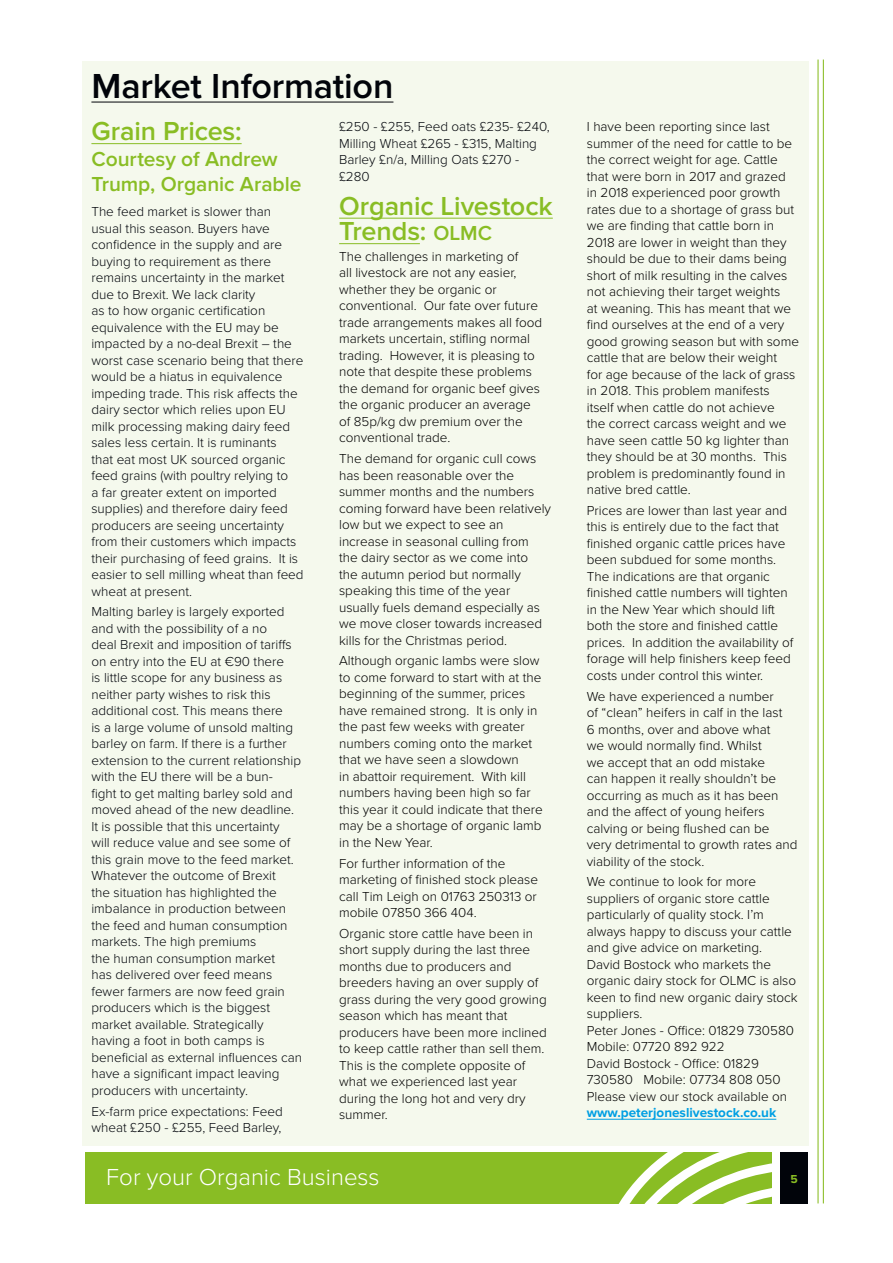
<style>
.page{position:relative;width:893px;height:1263px;background:#fff}
.page>*{position:absolute;margin:0;border:0;box-sizing:border-box;transform-origin:0 0}
.t1{font:600 36px "Proxima Nova";letter-spacing:-.01em;color:#01040a}
.t2{font:600 27px/25.5px "Proxima Nova";letter-spacing:-.005em;color:#89bd24}
.t3{font:300 24px "Proxima Nova";color:#fff}
.t4{font:600 21px/25.5px "Proxima Nova";letter-spacing:-.005em;color:#89bd24}
.t5{font:300 13.5px/16.5px "Proxima Nova";color:#000}
.t6{font:300 13.5px/16.5px "Proxima Nova";color:#01040a}
.t7{font:700 12px "Proxima Nova";color:#89bd24}
.s1{font-size:21px}
.s2{font-weight:700;color:#009fe3}
</style>
<div class="page">
<div style="left:780px;top:1152px;width:28px;height:51px;background:#01040a"></div>
<div style="left:85px;top:1152px;width:687px;height:51px;background:#89bd24"></div>
<svg style="left:619px;top:1152px;width:153px;height:51px"></svg>
<hr style="left:823px;top:60px;width:1px;height:1143px;background:#89bd24">
<hr style="left:817px;top:60px;width:2px;height:1143px;background:#89bd24">
<div style="left:83px;top:61px;width:726px;height:1084px;background:#f5f9ed"></div>
<hr style="left:91px;top:102px;width:302px;height:1px;background:#01040a">
<hr style="left:91px;top:143px;width:151px;height:1px;background:#89bd24">
<hr style="left:339px;top:218px;width:214px;height:1px;background:#89bd24">
<hr style="left:339px;top:243px;width:81px;height:1px;background:#89bd24">
<hr style="left:587px;top:1119px;width:189px;height:1px;background:#009fe3">
<p class="t1" style="left:91px;top:65px;width:303px">Market Information</p>
<p class="t2" style="left:91px;top:119px;width:152px">Grain Prices:</p>
<p class="t4" style="left:91px;top:147px;width:212px">Courtesy of Andrew<br>Trump, Organic Arable</p>
<p class="t6" style="left:91px;top:204px;width:214px">The feed market is slower than usual this season. Buyers have confidence in the supply and are buying to requirement as there remains uncertainty in the market due to Brexit. We lack clarity<br>as to how organic certification equivalence with the EU may be impacted by a no-deal Brexit – the worst case scenario being that there would be a hiatus in equivalence impeding trade. This risk affects the dairy sector which relies upon EU milk processing making dairy feed sales less certain. It is ruminants<br>that eat most UK sourced organic feed grains (with poultry relying to<br>a far greater extent on imported supplies) and therefore dairy feed producers are seeing uncertainty from their customers which impacts their purchasing of feed grains. It is easier to sell milling wheat than feed wheat at present.</p>
<p class="t6" style="left:91px;top:604px;width:212px">Malting barley is largely exported and with the possibility of a no<br>deal Brexit and imposition of tariffs on entry into the EU at €90 there<br>is little scope for any business as neither party wishes to risk this additional cost. This means there<br>is a large volume of unsold malting barley on farm. If there is a further extension to the current relationship with the EU there will be a bun-<br>fight to get malting barley sold and moved ahead of the new deadline.<br>It is possible that this uncertainty<br>will reduce value and see some of this grain move to the feed market.<br>Whatever the outcome of Brexit<br>the situation has highlighted the imbalance in production between the feed and human consumption markets. The high premiums<br>the human consumption market<br>has delivered over feed means fewer farmers are now feed grain producers which is the biggest market available. Strategically having a foot in both camps is beneficial as external influences can have a significant impact leaving producers with uncertainty.</p>
<p class="t6" style="left:91px;top:1103px;width:193px">Ex-farm price expectations: Feed wheat £250 - £255, Feed Barley,</p>
<p class="t6" style="left:339px;top:119px;width:212px">£250 - £255, Feed oats £235- £240,<br>Milling Wheat £265 - £315, Malting<br>Barley £n/a, Milling Oats £270 - £280</p>
<p class="t2" style="left:339px;top:194px;width:215px">Organic Livestock<br>Trends: <span class="s1">OLMC</span></p>
<p class="t5" style="left:339px;top:248px;width:204px">The challenges in marketing of<br>all livestock are not any easier, whether they be organic or conventional. Our fate over future trade arrangements makes all food markets uncertain, stifling normal trading. However, it is pleasing to note that despite these problems the demand for organic beef gives the organic producer an average of 85p/kg dw premium over the conventional trade.</p>
<p class="t5" style="left:339px;top:451px;width:213px">The demand for organic cull cows has been reasonable over the summer months and the numbers coming forward have been relatively low but we expect to see an increase in seasonal culling from<br>the dairy sector as we come into<br>the autumn period but normally speaking this time of the year usually fuels demand especially as we move closer towards increased kills for the Christmas period.</p>
<p class="t5" style="left:339px;top:653px;width:205px">Although organic lambs were slow to come forward to start with at the beginning of the summer, prices have remained strong. It is only in the past few weeks with greater numbers coming onto the market that we have seen a slowdown<br>in abattoir requirement. With kill numbers having been high so far this year it could indicate that there may be a shortage of organic lamb in the New Year.</p>
<p class="t5" style="left:339px;top:855px;width:200px">For further information of the marketing of finished stock please call Tim Leigh on 01763 250313 or mobile 07850 366 404.</p>
<p class="t5" style="left:339px;top:925px;width:209px">Organic store cattle have been in short supply during the last three months due to producers and breeders having an over supply of grass during the very good growing season which has meant that producers have been more inclined to keep cattle rather than sell them.<br>This is the complete opposite of what we experienced last year during the long hot and very dry summer.</p>
<p class="t5" style="left:587px;top:119px;width:214px">I have been reporting since last summer of the need for cattle to be the correct weight for age. Cattle that were born in 2017 and grazed in 2018 experienced poor growth rates due to a shortage of grass but we are finding that cattle born in<br>2018 are lower in weight than they should be due to their dams being short of milk resulting in the calves not achieving their target weights<br>at weaning. This has meant that we find ourselves at the end of a very good growing season but with some cattle that are below their weight<br>for age because of the lack of grass in 2018. This problem manifests itself when cattle do not achieve<br>the correct carcass weight and we have seen cattle 50 kg lighter than they should be at 30 months. This problem is predominantly found in native bred cattle.</p>
<p class="t5" style="left:587px;top:502px;width:208px">Prices are lower than last year and this is entirely due to the fact that finished organic cattle prices have been subdued for some months.<br>The indications are that organic finished cattle numbers will tighten in the New Year which should lift both the store and finished cattle prices. In addition the availability of forage will help finishers keep feed costs under control this winter.</p>
<p class="t5" style="left:587px;top:688px;width:212px">We have experienced a number<br>of “clean” heifers in calf in the last<br>6 months, over and above what<br>we would normally find. Whilst<br>we accept that an odd mistake<br>can happen it really shouldn’t be occurring as much as it has been and the affect of young heifers calving or being flushed can be very detrimental to growth rates and viability of the stock.</p>
<p class="t5" style="left:587px;top:874px;width:212px">We continue to look for more suppliers of organic store cattle particularly of quality stock. I’m always happy to discuss your cattle and give advice on marketing.<br>David Bostock who markets the organic dairy stock for OLMC is also keen to find new organic dairy stock suppliers.<br>Peter Jones - Office: 01829 730580<br>Mobile: 07720 892 922<br>David Bostock - Office: 01829<br>730580 Mobile: 07734 808 050<br>Please view our stock available on <span class="s2">www.peterjoneslivestock.co.uk</span></p>
<h3 class="t3" style="left:106px;top:1163px;width:275px">For your Organic Business</h3>
<p class="t7" style="left:790px;top:1172px;width:9px">5</p>
</div>
